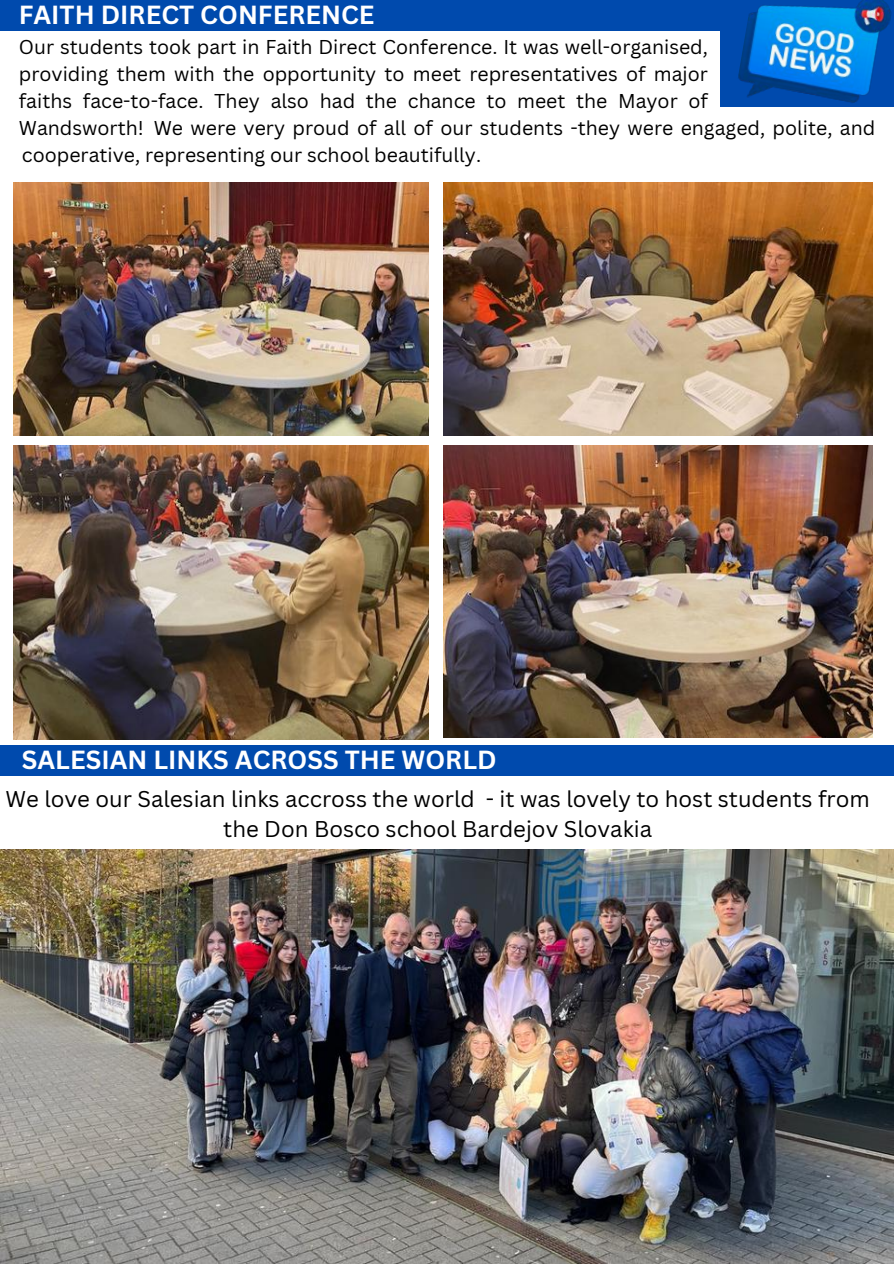
<style>
.page{position:relative;width:894px;height:1264px;background:#fff}
.page>*{position:absolute;margin:0;border:0;box-sizing:border-box;transform-origin:0 0}
.t1{font:700 25.5px "Canva Sans";color:#fff}
.t2{font:22.2px/30.3px "Canva Sans";color:#000;text-align:center}
.t3{font:19.5px/27px "Canva Sans";color:#000}
</style>
<div class="page">
<div style="left:719px;top:20px;width:174px;height:87px;background:#004aad"></div>
<div style="left:0;top:0;width:893px;height:30px;background:#004aad"></div>
<img style="left:738px;top:0;width:154px;height:103px">
<img style="left:13px;top:182px;width:416px;height:253px">
<img style="left:443px;top:182px;width:429px;height:253px">
<img style="left:13px;top:445px;width:416px;height:294px">
<img style="left:443px;top:445px;width:429px;height:292px">
<img style="left:0;top:849px;width:893px;height:414px">
<div style="left:0;top:744px;width:893px;height:31px;background:#004aad"></div>
<h1 class="t1" style="left:19px;top:-3px;width:357px">FAITH DIRECT CONFERENCE</h1>
<p class="t3" style="left:19px;top:33px;width:857px">Our students took part in Faith Direct Conference. It was well-organised,<br>providing them with the opportunity to meet representatives of major<br>faiths face-to-face. They also had the chance to meet the Mayor of<br>Wandsworth! We were very proud of all of our students -they were engaged, polite, and cooperative, representing our school beautifully.</p>
<h1 class="t1" style="left:22px;top:742px;width:476px">SALESIAN LINKS ACROSS THE WORLD</h1>
<p class="t2" style="left:5px;top:783px;width:865px">We love our Salesian links accross the world - it was lovely to host students from the Don Bosco school Bardejov Slovakia</p>
</div>
